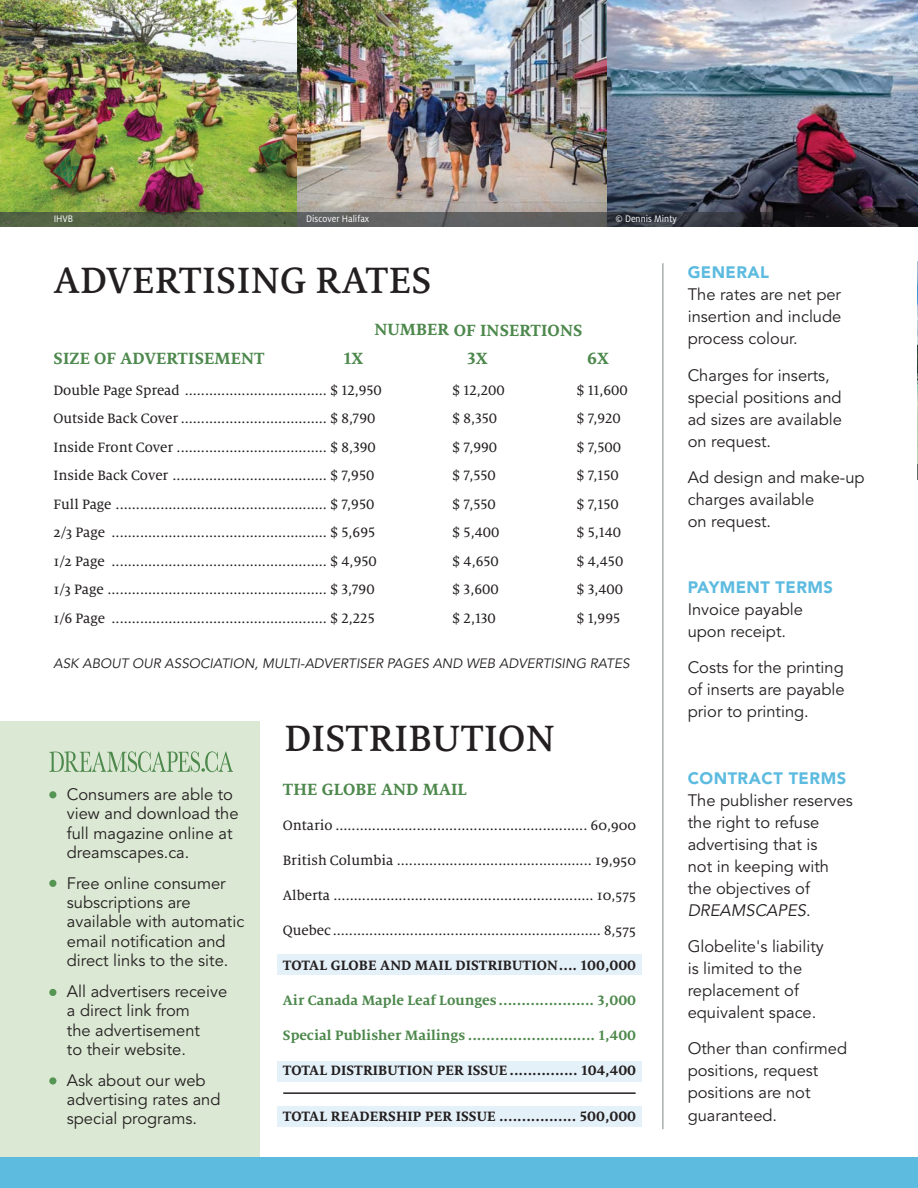
<style>
.page{position:relative;width:918px;height:1188px;background:#fff}
.page>*{position:absolute;margin:0;border:0;box-sizing:border-box;transform-origin:0 0}
.t1{font:500 40.5px "Milo Serif OT";letter-spacing:.01em;color:#231f20}
.t2{font:700 18px "Milo Serif OT";letter-spacing:.01em;color:#4d884c}
.t3{font:16.5px/22px "Avenir";color:#231f20}
.t4{font:900 16.5px "Avenir";letter-spacing:.025em;color:#5dbbe0}
.t5{font:15px "Milo Serif OT Text";color:#231f20}
.t6{font:700 15px "Milo Serif OT";letter-spacing:.01em;color:#231f20}
.t7{font:700 15px "Milo Serif OT";color:#4d884c}
.t8{font:italic 13.5px "Avenir";color:#231f20}
.t9{font:10.5px "Milo OT";color:#fff;scale:.92 1}
.s1{font-style:italic}
</style>
<div class="page">
<div style="left:0;top:722px;width:259px;height:466px;background:#dbe8d3"></div>
<div style="left:278px;top:954px;width:364px;height:21px;background:#e5f1f8"></div>
<div style="left:278px;top:1061px;width:364px;height:20px;background:#e5f1f8"></div>
<div style="left:278px;top:1106px;width:364px;height:20px;background:#e5f1f8"></div>
<hr style="left:663px;top:263px;width:1px;height:866px;background:#818786">
<hr style="left:283px;top:1092px;width:353px;height:2px;background:#231f20">
<div style="left:0;top:1158px;width:918px;height:30px;background:#5dbbe0"></div>
<div style="left:49px;top:791px;width:7px;height:7px;background:#569655;border-radius:50%"></div>
<div style="left:49px;top:880px;width:7px;height:7px;background:#569655;border-radius:50%"></div>
<div style="left:49px;top:989px;width:7px;height:7px;background:#569655;border-radius:50%"></div>
<div style="left:49px;top:1077px;width:7px;height:8px;background:#569655;border-radius:50%"></div>
<img style="left:0;top:0;width:297px;height:212px">
<img style="left:297px;top:0;width:311px;height:212px">
<img style="left:608px;top:0;width:310px;height:226px">
<img style="left:0;top:212px;width:917px;height:14px">
<img style="left:917px;top:261px;width:1px;height:204px">
<svg style="left:917px;top:465px;width:1px;height:14px"></svg>
<svg style="left:49px;top:751px;width:184px;height:21px"></svg>
<p class="t9" style="left:54px;top:214px;width:23px">IHVB</p>
<p class="t9" style="left:306px;top:214px;width:70px">Discover Halifax</p>
<p class="t9" style="left:615px;top:214px;width:68px">© Dennis Minty</p>
<h1 class="t1" style="left:54px;top:255px;width:379px">ADVERTISING RATES</h1>
<p class="t2" style="left:375px;top:323px;width:209px">NUMBER OF INSERTIONS</p>
<p class="t2" style="left:54px;top:351px;width:212px">SIZE OF ADVERTISEMENT</p>
<p class="t2" style="left:343px;top:351px;width:21px">1X</p>
<p class="t2" style="left:467px;top:351px;width:22px">3X</p>
<p class="t2" style="left:587px;top:351px;width:23px">6X</p>
<p class="t5" style="left:53px;top:384px;width:330px">Double Page Spread ................................... $ 12,950</p>
<p class="t5" style="left:452px;top:384px;width:54px">$ 12,200</p>
<p class="t5" style="left:576px;top:384px;width:53px">$ 11,600</p>
<p class="t5" style="left:53px;top:413px;width:324px">Outside Back Cover .................................... $ 8,790</p>
<p class="t5" style="left:452px;top:413px;width:46px">$ 8,350</p>
<p class="t5" style="left:576px;top:413px;width:46px">$ 7,920</p>
<p class="t5" style="left:53px;top:441px;width:324px">Inside Front Cover ..................................... $ 8,390</p>
<p class="t5" style="left:452px;top:441px;width:46px">$ 7,990</p>
<p class="t5" style="left:576px;top:441px;width:46px">$ 7,500</p>
<p class="t5" style="left:53px;top:470px;width:323px">Inside Back Cover ...................................... $ 7,950</p>
<p class="t5" style="left:452px;top:470px;width:45px">$ 7,550</p>
<p class="t5" style="left:576px;top:470px;width:44px">$ 7,150</p>
<p class="t5" style="left:53px;top:498px;width:323px">Full Page .................................................... $ 7,950</p>
<p class="t5" style="left:452px;top:498px;width:45px">$ 7,550</p>
<p class="t5" style="left:576px;top:498px;width:44px">$ 7,150</p>
<p class="t5" style="left:53px;top:527px;width:323px">2/3 Page ..................................................... $ 5,695</p>
<p class="t5" style="left:452px;top:527px;width:49px">$ 5,400</p>
<p class="t5" style="left:576px;top:527px;width:46px">$ 5,140</p>
<p class="t5" style="left:53px;top:555px;width:325px">1/2 Page ..................................................... $ 4,950</p>
<p class="t5" style="left:452px;top:555px;width:48px">$ 4,650</p>
<p class="t5" style="left:576px;top:555px;width:49px">$ 4,450</p>
<p class="t5" style="left:53px;top:584px;width:323px">1/3 Page ...................................................... $ 3,790</p>
<p class="t5" style="left:452px;top:584px;width:48px">$ 3,600</p>
<p class="t5" style="left:576px;top:584px;width:48px">$ 3,400</p>
<p class="t5" style="left:53px;top:612px;width:323px">1/6 Page ..................................................... $ 2,225</p>
<p class="t5" style="left:452px;top:612px;width:45px">$ 2,130</p>
<p class="t5" style="left:576px;top:612px;width:45px">$ 1,995</p>
<p class="t8" style="left:54px;top:655px;width:578px">ASK ABOUT OUR ASSOCIATION, MULTI-ADVERTISER PAGES AND WEB ADVERTISING RATES</p>
<p class="t3" style="left:67px;top:786px;width:173px;line-height:19.4px">Consumers are able to view and download the full magazine online at dreamscapes.ca.</p>
<p class="t3" style="left:67px;top:875px;width:179px;line-height:19.4px">Free online consumer subscriptions are available with automatic email notification and direct links to the site.</p>
<p class="t3" style="left:67px;top:983px;width:162px;line-height:19.4px">All advertisers receive a direct link from<br>the advertisement<br>to their website.</p>
<p class="t3" style="left:67px;top:1072px;width:155px;line-height:19.4px">Ask about our web advertising rates and special programs.</p>
<h1 class="t1" style="left:284px;top:714px;width:272px">DISTRIBUTION</h1>
<p class="t2" style="left:283px;top:782px;width:186px">THE GLOBE AND MAIL</p>
<p class="t5" style="left:283px;top:819px;width:355px">Ontario .............................................................. 60,900</p>
<p class="t5" style="left:283px;top:854px;width:355px">British Columbia ................................................ 19,950</p>
<p class="t5" style="left:283px;top:889px;width:355px">Alberta ................................................................ 10,575</p>
<p class="t5" style="left:283px;top:924px;width:355px">Quebec .................................................................. 8,575</p>
<p class="t6" style="left:283px;top:959px;width:355px">TOTAL GLOBE AND MAIL DISTRIBUTION.... 100,000</p>
<p class="t7" style="left:283px;top:994px;width:355px">Air Canada Maple Leaf Lounges ..................... 3,000</p>
<p class="t7" style="left:283px;top:1029px;width:355px">Special Publisher Mailings ............................ 1,400</p>
<p class="t6" style="left:283px;top:1064px;width:355px">TOTAL DISTRIBUTION PER ISSUE............... 104,400</p>
<p class="t6" style="left:283px;top:1110px;width:355px">TOTAL READERSHIP PER ISSUE ................. 500,000</p>
<p class="t4" style="left:688px;top:263px;width:83px">GENERAL</p>
<p class="t3" style="left:688px;top:285px;width:155px;text-align:justify">The rates are net per insertion and include process colour.</p>
<p class="t3" style="left:688px;top:365px;width:156px">Charges for inserts, special positions and ad sizes are available on request.</p>
<p class="t3" style="left:688px;top:468px;width:178px">Ad design and make-up charges available<br>on request.</p>
<p class="t4" style="left:688px;top:578px;width:147px">PAYMENT TERMS</p>
<p class="t3" style="left:688px;top:600px;width:117px">Invoice payable upon receipt.</p>
<p class="t3" style="left:688px;top:658px;width:159px;text-align:justify">Costs for the printing of inserts are payable prior to printing.</p>
<p class="t4" style="left:688px;top:768px;width:160px">CONTRACT TERMS</p>
<p class="t3" style="left:688px;top:790px;width:167px">The publisher reserves the right to refuse advertising that is<br>not in keeping with the objectives of<br><span class="s1">DREAMSCAPES</span>.</p>
<p class="t3" style="left:688px;top:937px;width:138px">Globelite's liability is limited to the replacement of equivalent space.</p>
<p class="t3" style="left:688px;top:1039px;width:161px">Other than confirmed positions, request positions are not guaranteed.</p>
</div>
